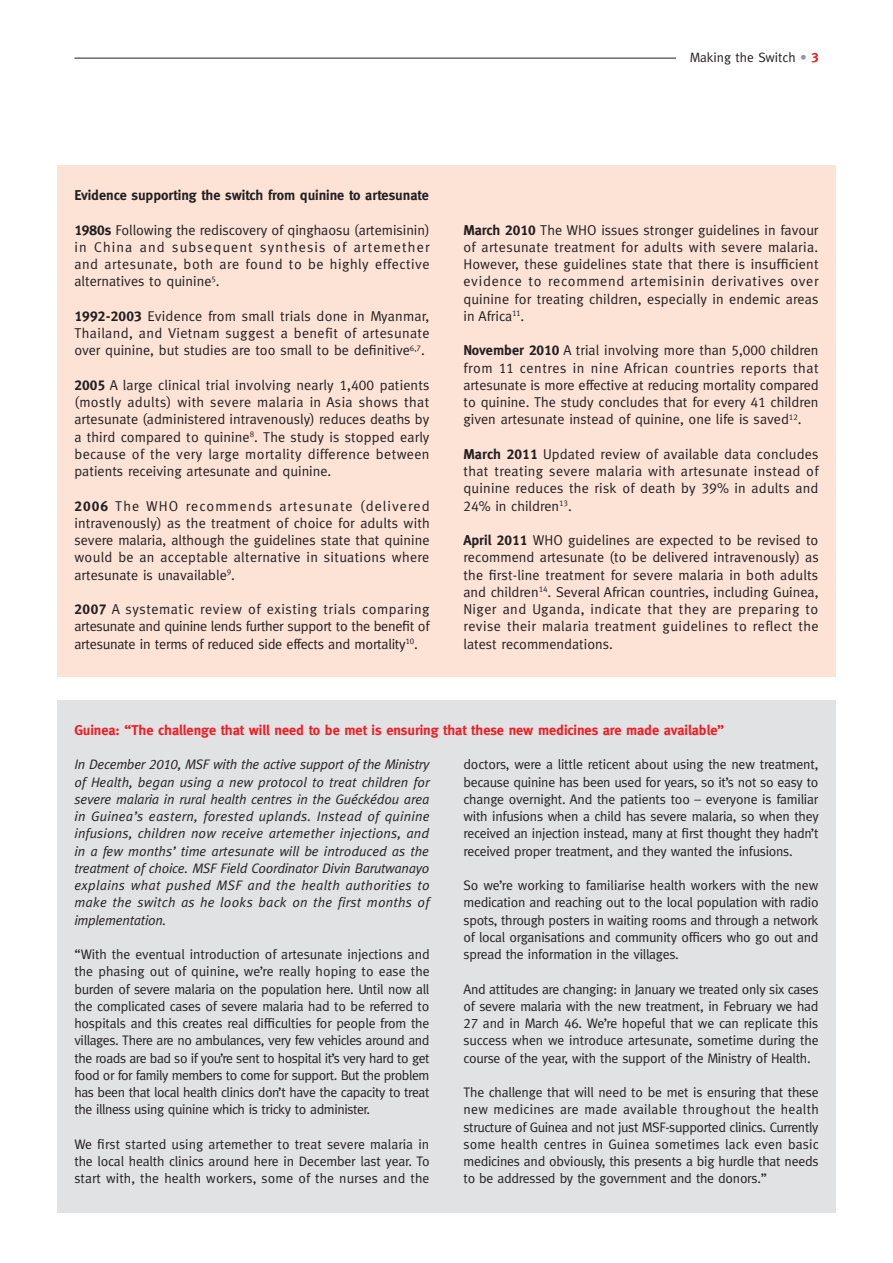
<style>
.page{position:relative;width:893px;height:1263px;background:#fff}
.page>*{position:absolute;margin:0;border:0;box-sizing:border-box;transform-origin:0 0}
.t1{font:14.25px/17.2px "Meta";color:#231f20;text-align:justify}
.t2{font:700 14.25px "Meta";letter-spacing:-.005em;color:#ee1d23}
.t3{font:700 14.25px "Meta";letter-spacing:-.005em;color:#231f20}
.t4{font:13.8px/17.2px "Meta";letter-spacing:-.02em;color:#231f20;text-align:justify}
.t5{font:italic 13.8px/17.2px "Meta";letter-spacing:.015em;color:#231f20;text-align:justify}
.t6{font:13.5px "Meta";color:#231f20}
.s1{color:#939598}
.s2{font-family:"Meta Bold Caps";color:#ee1d23}
.s3{font-family:"Meta Bold Caps"}
.s4{font-weight:700}
.s5{font-family:"Meta Caps"}
.s6{font-family:"Meta Italic Caps";font-style:normal}
</style>
<div class="page">
<hr style="left:74px;top:58px;width:602px;height:1px;background:#231f20">
<div style="left:57px;top:166px;width:779px;height:511px;background:#fde2d6"></div>
<div style="left:57px;top:700px;width:779px;height:513px;background:#e1e2e4"></div>
<p class="t6" style="left:690px;top:49px;width:130px">Making the Switch <span class="s1">•</span> <span class="s2">3</span></p>
<p class="t3" style="left:74px;top:187px;width:356px">Evidence supporting the switch from quinine to artesunate</p>
<p class="t1" style="left:74px;top:221px;width:357px"><span class="s3">1980</span><span class="s4">s</span> Following the rediscovery of qinghaosu (artemisinin) in China and subsequent synthesis of artemether and artesunate, both are found to be highly effective alternatives to quinine<sup>5</sup>.</p>
<p class="t1" style="left:74px;top:307px;width:357px"><span class="s3">1992</span><span class="s4">-</span><span class="s3">2003</span> Evidence from small trials done in Myanmar, Thailand, and Vietnam suggest a benefit of artesunate over quinine, but studies are too small to be definitive<sup>6</sup><sup>,</sup><sup>7</sup>.</p>
<p class="t1" style="left:74px;top:376px;width:357px"><span class="s3">2005</span> A large clinical trial involving nearly <span class="s5">1</span>,<span class="s5">400</span> patients (mostly adults) with severe malaria in Asia shows that artesunate (administered intravenously) reduces deaths by a third compared to quinine<sup>8</sup>. The study is stopped early because of the very large mortality difference between patients receiving artesunate and quinine.</p>
<p class="t1" style="left:74px;top:497px;width:357px"><span class="s3">2006</span> The WHO recommends artesunate (delivered intravenously) as the treatment of choice for adults with severe malaria, although the guidelines state that quinine would be an acceptable alternative in situations where artesunate is unavailable<sup>9</sup>.</p>
<p class="t1" style="left:74px;top:600px;width:357px"><span class="s3">2007</span> A systematic review of existing trials comparing artesunate and quinine lends further support to the benefit of artesunate in terms of reduced side effects and mortality<sup>10</sup>.</p>
<p class="t1" style="left:463px;top:221px;width:357px"><span class="s4">March</span> <span class="s3">2010</span> The WHO issues stronger guidelines in favour of artesunate treatment for adults with severe malaria.<br>However, these guidelines state that there is insufficient evidence to recommend artemisinin derivatives over quinine for treating children, especially in endemic areas in Africa<sup>11</sup>.</p>
<p class="t1" style="left:463px;top:342px;width:357px"><span class="s4">November</span> <span class="s3">2010</span> A trial involving more than <span class="s5">5</span>,<span class="s5">000</span> children from <span class="s5">11</span> centres in nine African countries reports that artesunate is more effective at reducing mortality compared to quinine. The study concludes that for every <span class="s5">41</span> children given artesunate instead of quinine, one life is saved<sup>12</sup>.</p>
<p class="t1" style="left:463px;top:445px;width:357px"><span class="s4">March</span> <span class="s3">2011</span> Updated review of available data concludes that treating severe malaria with artesunate instead of quinine reduces the risk of death by <span class="s5">39</span>% in adults and <span class="s5">24</span>% in children<sup>13</sup>.</p>
<p class="t1" style="left:463px;top:531px;width:357px"><span class="s4">April</span> <span class="s3">2011</span> WHO guidelines are expected to be revised to recommend artesunate (to be delivered intravenously) as the first-line treatment for severe malaria in both adults and children<sup>14</sup>. Several African countries, including Guinea, Niger and Uganda, indicate that they are preparing to revise their malaria treatment guidelines to reflect the latest recommendations.</p>
<p class="t2" style="left:74px;top:722px;width:651px">Guinea: “The challenge that will need to be met is ensuring that these new medicines are made available”</p>
<p class="t5" style="left:74px;top:756px;width:357px">In December <span class="s6">2010</span>, MSF with the active support of the Ministry of Health, began using a new protocol to treat children for severe malaria in rural health centres in the Guéckédou area in Guinea’s eastern, forested uplands. Instead of quinine infusions, children now receive artemether injections, and in a few months’ time artesunate will be introduced as the treatment of choice. MSF Field Coordinator Divin Barutwanayo explains what pushed MSF and the health authorities to make the switch as he looks back on the first months of implementation.</p>
<p class="t4" style="left:74px;top:946px;width:357px">“With the eventual introduction of artesunate injections and the phasing out of quinine, we’re really hoping to ease the burden of severe malaria on the population here. Until now all the complicated cases of severe malaria had to be referred to hospitals and this creates real difficulties for people from the villages. There are no ambulances, very few vehicles around and the roads are bad so if you’re sent to hospital it’s very hard to get food or for family members to come for support. But the problem has been that local health clinics don’t have the capacity to treat the illness using quinine which is tricky to administer.</p>
<p class="t4" style="left:74px;top:1135px;width:357px">We first started using artemether to treat severe malaria in the local health clinics around here in December last year. To start with, the health workers, some of the nurses and the</p>
<p class="t4" style="left:463px;top:756px;width:357px">doctors, were a little reticent about using the new treatment, because quinine has been used for years, so it’s not so easy to change overnight. And the patients too – everyone is familiar with infusions when a child has severe malaria, so when they received an injection instead, many at first thought they hadn’t received proper treatment, and they wanted the infusions.</p>
<p class="t4" style="left:463px;top:877px;width:357px">So we’re working to familiarise health workers with the new medication and reaching out to the local population with radio spots, through posters in waiting rooms and through a network of local organisations and community officers who go out and spread the information in the villages.</p>
<p class="t4" style="left:463px;top:980px;width:357px">And attitudes are changing: in January we treated only six cases of severe malaria with the new treatment, in February we had <span class="s5">27</span> and in March <span class="s5">46</span>. We’re hopeful that we can replicate this success when we introduce artesunate, sometime during the course of the year, with the support of the Ministry of Health.</p>
<p class="t4" style="left:463px;top:1084px;width:357px">The challenge that will need to be met is ensuring that these new medicines are made available throughout the health structure of Guinea and not just MSF-supported clinics. Currently some health centres in Guinea sometimes lack even basic medicines and obviously, this presents a big hurdle that needs to be addressed by the government and the donors.”</p>
</div>
